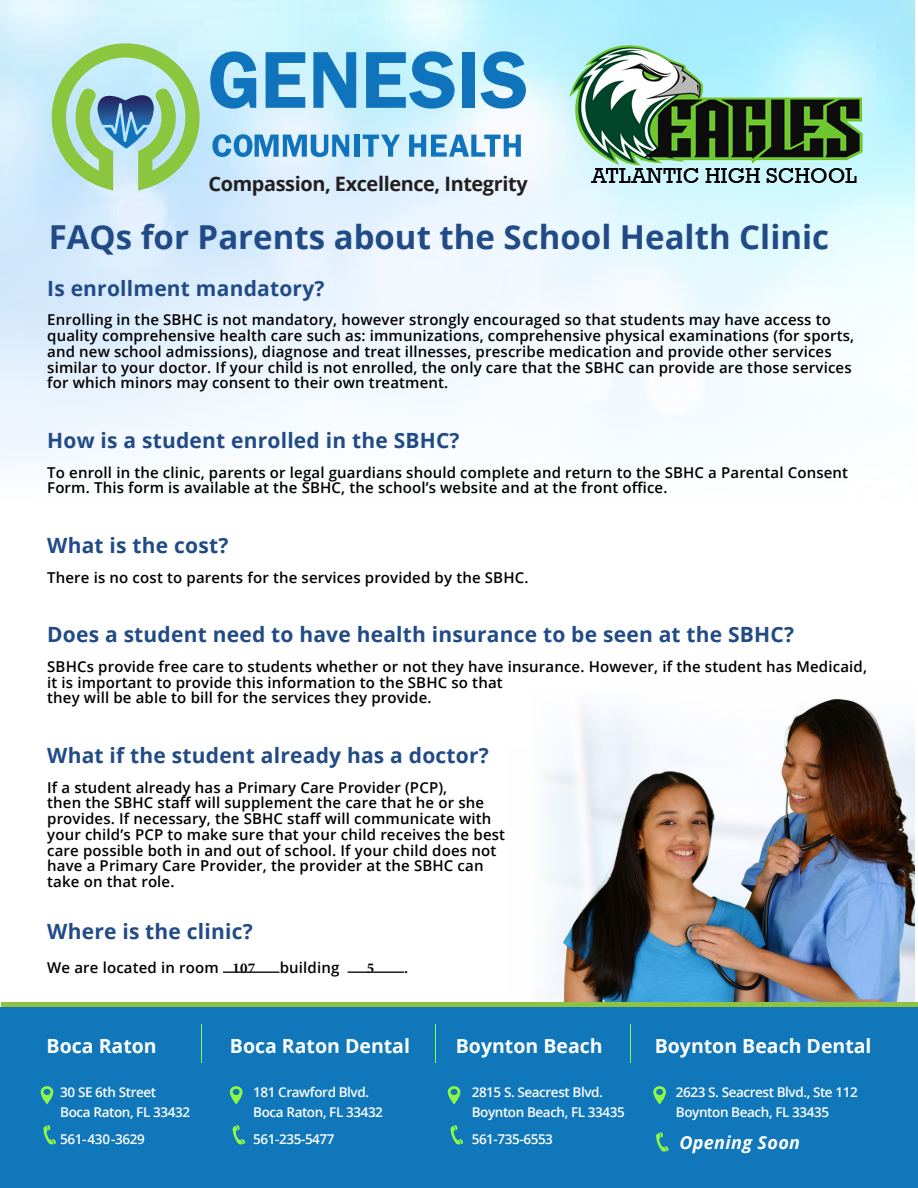
<style>
.page{position:relative;width:918px;height:1188px;background:#fff}
.page>*{position:absolute;margin:0;border:0;box-sizing:border-box;transform-origin:0 0}
.COLUMN_1_T{font:700 33px "Open Sans";color:#214b87}
.T_1{font:700 21px "Open Sans";letter-spacing:.01em;color:#214b87}
.COLUMN_1_T-2{font:700 19.95px "Open Sans";letter-spacing:-.02em;color:#231f20}
.COLUMN_1_T-3{font:700 19.5px "Open Sans";color:#fff}
.COLUMN_1_T-4{font:italic 700 18px "Open Sans";letter-spacing:.02em;color:#fff}
.T_1-2{font:600 15px/15.8px "Open Sans";letter-spacing:.01em;color:#000}
.T_1-3{font:700 15px "Minion Pro";color:#000}
.T_1-4{font:600 13.5px "Open Sans";letter-spacing:-.03em;color:#fff}
.s1{font-family:"Minion Pro";font-weight:700}
</style>
<div class="page">
<img style="left:545px;top:727px;width:370px;height:275px">
<img style="left:563px;top:699px;width:346px;height:303px">
<div style="left:1px;top:1002px;width:917px;height:19px;background:linear-gradient(to right,#8ec342,#8ec342)"></div>
<img style="left:0;top:0;width:914px;height:461px">
<svg style="left:52px;top:43px;width:148px;height:148px"></svg>
<svg style="left:212px;top:134px;width:137px;height:23px"></svg>
<div style="left:354px;top:135px;width:5px;height:22px;background:#1074bc"></div>
<svg style="left:363px;top:135px;width:37px;height:22px"></svg>
<svg style="left:409px;top:135px;width:112px;height:22px"></svg>
<svg style="left:210px;top:51px;width:46px;height:58px"></svg>
<svg style="left:266px;top:52px;width:39px;height:56px"></svg>
<svg style="left:313px;top:52px;width:43px;height:56px"></svg>
<svg style="left:366px;top:51px;width:89px;height:58px"></svg>
<div style="left:462px;top:52px;width:13px;height:56px;background:#1074bc"></div>
<svg style="left:481px;top:51px;width:45px;height:58px"></svg>
<hr style="left:223px;top:971px;width:57px;height:2px;background:#231f20">
<hr style="left:348px;top:971px;width:56px;height:2px;background:#231f20">
<div style="left:0;top:1008px;width:918px;height:180px;background:#0f77ba"></div>
<svg style="left:230px;top:1086px;width:13px;height:18px"></svg>
<svg style="left:233px;top:1125px;width:12px;height:19px"></svg>
<svg style="left:448px;top:1086px;width:12px;height:18px"></svg>
<svg style="left:451px;top:1125px;width:12px;height:19px"></svg>
<svg style="left:653px;top:1086px;width:13px;height:18px"></svg>
<svg style="left:656px;top:1132px;width:13px;height:20px"></svg>
<svg style="left:41px;top:1086px;width:12px;height:18px"></svg>
<svg style="left:43px;top:1125px;width:13px;height:19px"></svg>
<hr style="left:201px;top:1024px;width:1px;height:39px;background:#8df845">
<hr style="left:435px;top:1024px;width:1px;height:39px;background:#8df845">
<hr style="left:631px;top:1024px;width:1px;height:39px;background:#8df845">
<img style="left:568px;top:35px;width:300px;height:162px">
<p class="COLUMN_1_T-2" style="left:209px;top:169px;width:321px">Compassion, Excellence, Integrity</p>
<p class="COLUMN_1_T" style="left:49px;top:213px;width:782px">FAQs for Parents about the School Health Clinic</p>
<p class="T_1" style="left:47px;top:273px;width:279px">Is enrollment mandatory?</p>
<p class="T_1-2" style="left:47px;top:312px;width:809px">Enrolling in the SBHC is not mandatory, however strongly encouraged so that students may have access to quality comprehensive health care such as: immunizations, comprehensive physical examinations (for sports, and new school admissions), diagnose and treat illnesses, prescribe medication and provide other services similar to your doctor. If your child is not enrolled, the only care that the SBHC can provide are those services for which minors may consent to their own treatment.</p>
<p class="T_1" style="left:47px;top:426px;width:414px">How is a student enrolled in the SBHC?</p>
<p class="T_1-2" style="left:47px;top:464px;width:802px">To enroll in the clinic, parents or legal guardians should complete and return to the SBHC a Parental Consent<br>Form. This form is available at the SBHC, the school’s website and at the front office.</p>
<p class="T_1" style="left:47px;top:530px;width:183px">What is the cost?</p>
<p class="T_1-2" style="left:47px;top:569px;width:483px">There is no cost to parents for the services provided by the SBHC.</p>
<p class="T_1" style="left:47px;top:620px;width:748px">Does a student need to have health insurance to be seen at the SBHC?</p>
<p class="T_1-2" style="left:47px;top:658px;width:821px">SBHCs provide free care to students whether or not they have insurance. However, if the student has Medicaid, it is important to provide this information to the SBHC so that<br>they will be able to bill for the services they provide.</p>
<p class="T_1" style="left:47px;top:740px;width:443px">What if the student already has a doctor?</p>
<p class="T_1-2" style="left:47px;top:779px;width:459px">If a student already has a Primary Care Provider (PCP),<br>then the SBHC staff will supplement the care that he or she provides. If necessary, the SBHC staff will communicate with your child’s PCP to make sure that your child receives the best care possible both in and out of school. If your child does not have a Primary Care Provider, the provider at the SBHC can take on that role.</p>
<p class="T_1" style="left:47px;top:917px;width:207px">Where is the clinic?</p>
<p class="T_1-2" style="left:47px;top:959px;width:210px">We are located in room <span class="s1">107</span></p>
<p class="T_1-2" style="left:280px;top:959px;width:61px">building</p>
<p class="T_1-3" style="left:367px;top:958px;width:9px">5</p>
<p class="T_1-2" style="left:404px;top:959px;width:6px">.</p>
<p class="COLUMN_1_T-3" style="left:47px;top:1032px;width:112px">Boca Raton</p>
<p class="T_1-4" style="left:60px;top:1083px;width:97px">30 SE 6th Street</p>
<p class="T_1-4" style="left:60px;top:1103px;width:131px">Boca Raton, FL 33432</p>
<p class="T_1-4" style="left:60px;top:1130px;width:86px">561-430-3629</p>
<p class="COLUMN_1_T-3" style="left:230px;top:1032px;width:182px">Boca Raton Dental</p>
<p class="T_1-4" style="left:253px;top:1083px;width:117px">181 Crawford Blvd.</p>
<p class="T_1-4" style="left:253px;top:1103px;width:131px">Boca Raton, FL 33432</p>
<p class="T_1-4" style="left:253px;top:1130px;width:83px">561-235-5477</p>
<p class="COLUMN_1_T-3" style="left:456px;top:1032px;width:148px">Boynton Beach</p>
<p class="T_1-4" style="left:472px;top:1083px;width:133px">2815 S. Seacrest Blvd.</p>
<p class="T_1-4" style="left:472px;top:1103px;width:155px">Boynton Beach, FL 33435</p>
<p class="T_1-4" style="left:472px;top:1130px;width:83px">561-735-6553</p>
<p class="COLUMN_1_T-3" style="left:655px;top:1032px;width:218px">Boynton Beach Dental</p>
<p class="T_1-4" style="left:676px;top:1083px;width:183px">2623 S. Seacrest Blvd., Ste 112</p>
<p class="T_1-4" style="left:676px;top:1103px;width:155px">Boynton Beach, FL 33435</p>
<p class="COLUMN_1_T-4" style="left:679px;top:1130px;width:122px">Opening Soon</p>
</div>
